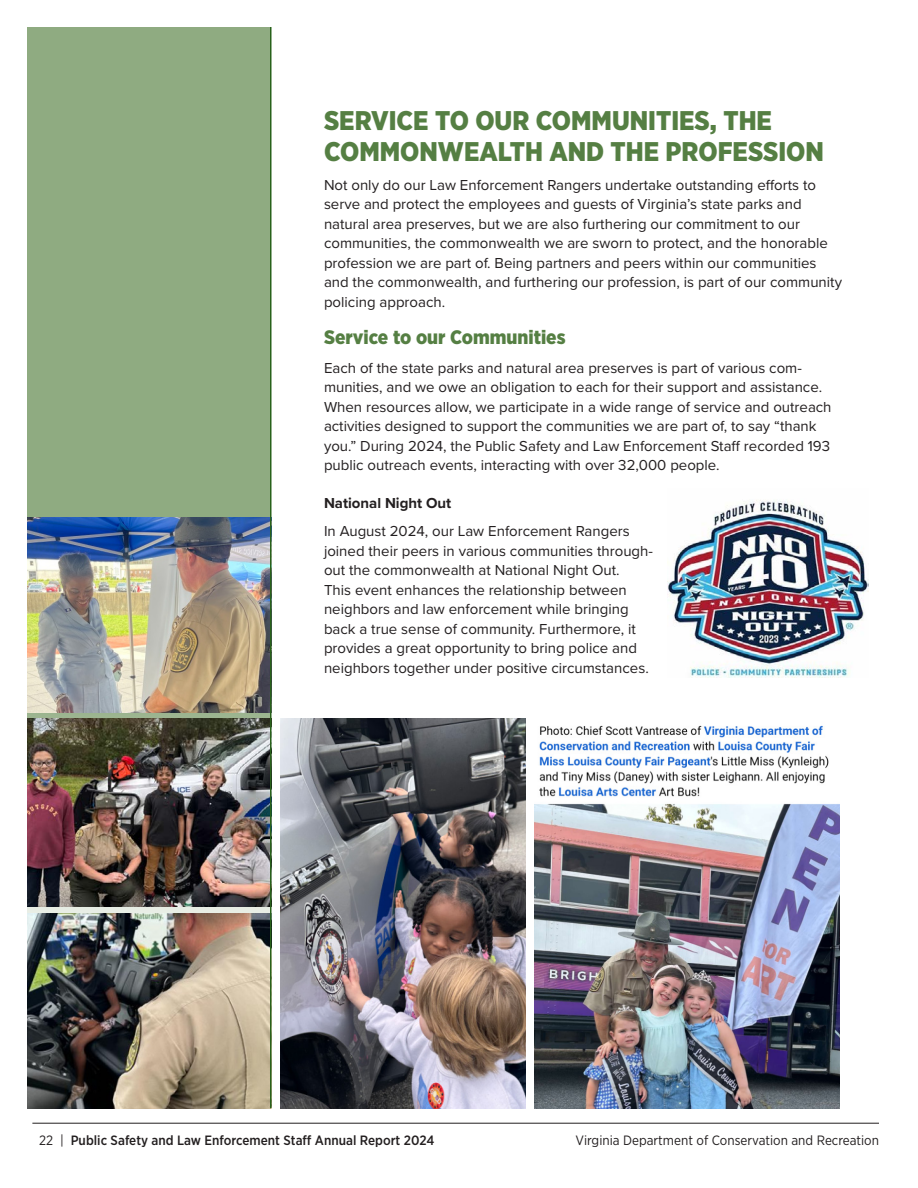
<style>
.page{position:relative;width:918px;height:1188px;background:#fff}
.page>*{position:absolute;margin:0;border:0;box-sizing:border-box;transform-origin:0 0}
.Headline{font:900 27px/31.5px "Gotham Narrow";color:#557f43}
.Sub_head{font:900 19.5px "Gotham Narrow";color:#557f43}
.t1{font:15px/19.5px "Proxima Nova";color:#231f20}
.Sub_head-2{font:700 15px "Proxima Nova";color:#231f20}
.t2{font:500 13.5px "Gotham Narrow";color:#231f20}
.t3{font:13.5px "Gotham Narrow";color:#231f20}
.s1{font-weight:400}
</style>
<div class="page">
<hr style="left:32px;top:1123px;width:847px;height:1px;background:#231f20">
<div style="left:27px;top:27px;width:243px;height:1050px;background:#8fab81"></div>
<img style="left:27px;top:914px;width:245px;height:195px">
<img style="left:27px;top:517px;width:243px;height:195px">
<img style="left:27px;top:719px;width:243px;height:188px">
<img style="left:281px;top:719px;width:244px;height:390px">
<hr style="left:270px;top:27px;width:2px;height:1081px;background:#29621b">
<img style="left:668px;top:500px;width:201px;height:178px">
<img style="left:535px;top:725px;width:305px;height:384px">
<p class="Headline" style="left:324px;top:104px;width:501px">SERVICE TO OUR COMMUNITIES, THE<br>COMMONWEALTH AND THE PROFESSION</p>
<p class="t1" style="left:324px;top:174px;width:520px">Not only do our Law Enforcement Rangers undertake outstanding efforts to serve and protect the employees and guests of Virginia’s state parks and natural area preserves, but we are also furthering our commitment to our communities, the commonwealth we are sworn to protect, and the honorable profession we are part of. Being partners and peers within our communities and the commonwealth, and furthering our profession, is part of our community policing approach.</p>
<p class="Sub_head" style="left:324px;top:324px;width:243px">Service to our Communities</p>
<p class="t1" style="left:324px;top:357px;width:509px">Each of the state parks and natural area preserves is part of various com&shy;munities, and we owe an obligation to each for their support and assistance.<br>When resources allow, we participate in a wide range of service and outreach activities designed to support the communities we are part of, to say “thank you.” During 2024, the Public Safety and Law Enforcement Staff recorded 193 public outreach events, interacting with over 32,000 people.</p>
<p class="Sub_head-2" style="left:324px;top:491px;width:129px">National Night Out</p>
<p class="t1" style="left:324px;top:521px;width:331px">In August 2024, our Law Enforcement Rangers joined their peers in various communities through&shy;out the commonwealth at National Night Out.<br>This event enhances the relationship between neighbors and law enforcement while bringing back a true sense of community. Furthermore, it provides a great opportunity to bring police and neighbors together under positive circumstances.</p>
<p class="t2" style="left:39px;top:1132px;width:397px"><span class="s1">22 |</span> Public Safety and Law Enforcement Staff Annual Report 2024</p>
<p class="t3" style="left:576px;top:1132px;width:305px">Virginia Department of Conservation and Recreation</p>
</div>
